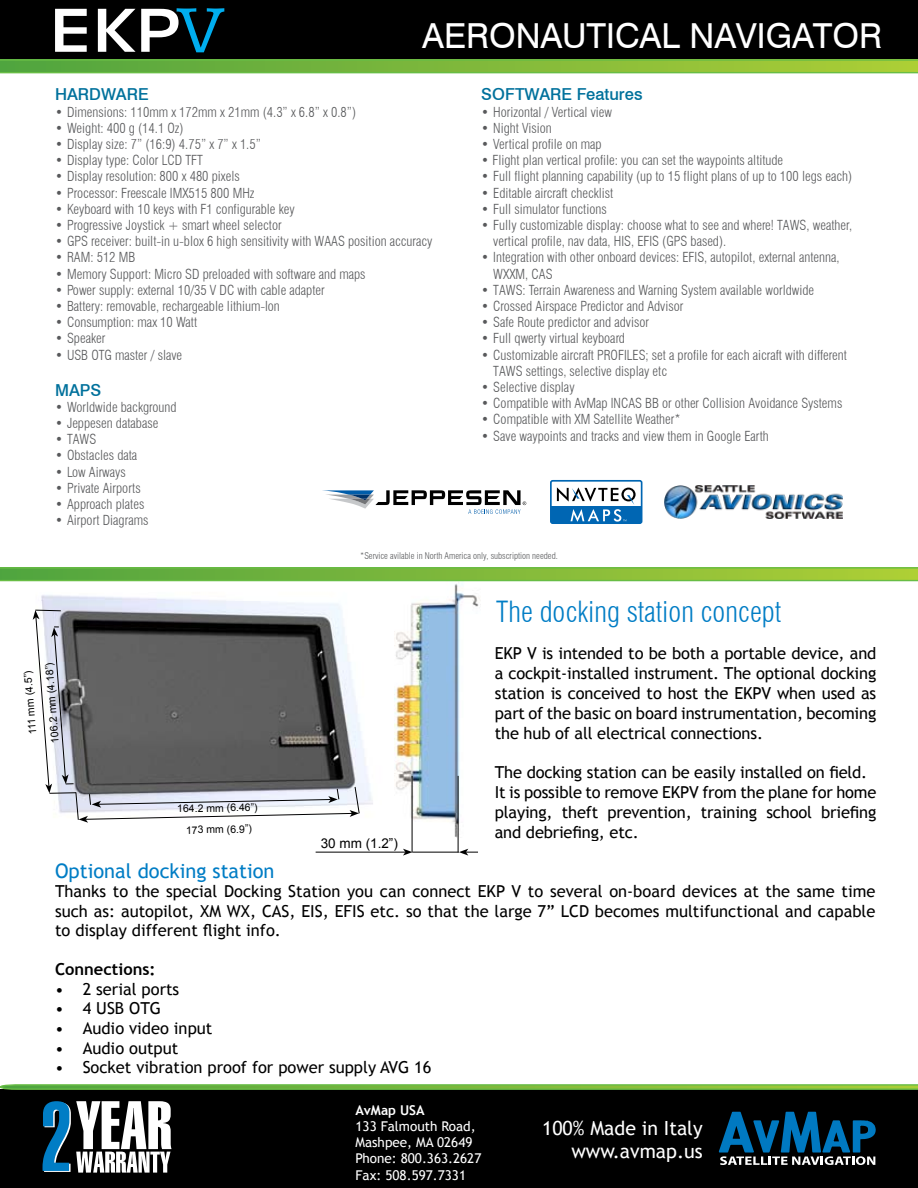
<style>
.page{position:relative;width:918px;height:1188px;background:#fff}
.page>*{position:absolute;margin:0;border:0;box-sizing:border-box;transform-origin:0 0}
.t1{font:34.5px "Swiss 721 BT";color:#fff}
.t2{font:300 condensed 28.5px "Swiss 721 BT";color:#007dc5}
.t3{font:20.1px "Trebuchet MS";color:#007dc5}
.t4{font:19.5px/23.4px "Trebuchet MS";color:#fff;text-align:right}
.t5{font:16.5px/19.8px "Trebuchet MS";letter-spacing:-.01em;color:#000;text-align:justify}
.t6{font:500 16.5px "Swiss 721 BT";color:#00719c}
.t7{font:700 16.5px "Trebuchet MS";color:#000}
.t8{font:300 condensed 13.5px/16.2px "Swiss 721 BT";color:#58595b}
.t9{font:13.5px/16.2px "Trebuchet MS";color:#fff}
.t10{font:13.5px "Arial";color:#000}
.t11{font:700 13.5px "Trebuchet MS";color:#fff}
.t12{font:10.5px "Arial";color:#000}
.t13{font:300 condensed 9px "Swiss 721 BT";color:#58595b}
</style>
<div class="page">
<div style="left:0;top:0;width:918px;height:66px;background:#000"></div>
<img style="left:664px;top:485px;width:179px;height:34px">
<svg style="left:548px;top:478px;width:96px;height:48px"></svg>
<div style="left:551px;top:481px;width:91px;height:42px;background:#fff;border-radius:2px"></div>
<div style="left:550px;top:480px;width:92px;height:44px;border:2px solid #0066b3;border-radius:2px"></div>
<div style="left:551px;top:507px;width:90px;height:16px;background:#0066b3"></div>
<svg style="left:557px;top:487px;width:79px;height:35px"></svg>
<svg style="left:0;top:59px;width:918px;height:15px;background:#7fbc44"></svg>
<div style="left:0;top:1089px;width:918px;height:99px;background:#000"></div>
<svg style="left:0;top:1084px;width:918px;height:6px;background:#74b844"></svg>
<svg style="left:719px;top:1112px;width:157px;height:53px"></svg>
<svg style="left:55px;top:8px;width:169px;height:44px"></svg>
<svg style="left:322px;top:490px;width:204px;height:24px"></svg>
<img style="left:395px;top:582px;width:85px;height:255px">
<svg style="left:0;top:567px;width:918px;height:15px;background:#80bc46"></svg>
<hr style="left:412px;top:776px;width:1px;height:76px;background:#000">
<hr style="left:458px;top:776px;width:1px;height:76px;background:#000">
<hr style="left:412px;top:852px;width:47px;height:1px;background:#000">
<svg style="left:459px;top:849px;width:19px;height:7px"></svg>
<hr style="left:316px;top:852px;width:89px;height:1px;background:#000">
<svg style="left:403px;top:849px;width:9px;height:7px"></svg>
<svg style="left:33px;top:609px;width:327px;height:214px"></svg>
<svg style="left:43px;top:1101px;width:129px;height:72px"></svg>
<h1 class="t1" style="left:422px;top:15px;width:461px">AERONAUTICAL NAVIGATOR</h1>
<p class="t6" style="left:55px;top:85px;width:95px">HARDWARE</p>
<p class="t8" style="left:55px;top:104px;width:303px">• Dimensions: 110mm x 172mm x 21mm (4.3” x 6.8” x 0.8”)</p>
<p class="t8" style="left:55px;top:120px;width:130px">• Weight: 400 g (14.1 Oz)</p>
<p class="t8" style="left:55px;top:136px;width:207px">• Display size: 7” (16:9) 4.75” x 7” x 1.5”</p>
<p class="t8" style="left:55px;top:152px;width:149px">• Display type: Color LCD TFT</p>
<p class="t8" style="left:55px;top:168px;width:186px">• Display resolution: 800 x 480 pixels</p>
<p class="t8" style="left:55px;top:185px;width:201px">• Processor: Freescale IMX515 800 MHz</p>
<p class="t8" style="left:55px;top:201px;width:241px">• Keyboard with 10 keys with F1 configurable key</p>
<p class="t8" style="left:55px;top:217px;width:228px">• Progressive Joystick + smart wheel selector</p>
<p class="t8" style="left:55px;top:233px;width:379px">• GPS receiver: built-in u-blox 6 high sensitivity with WAAS position accuracy</p>
<p class="t8" style="left:55px;top:249px;width:82px">• RAM: 512 MB</p>
<p class="t8" style="left:55px;top:266px;width:312px">• Memory Support: Micro SD preloaded with software and maps</p>
<p class="t8" style="left:55px;top:282px;width:271px">• Power supply: external 10/35 V DC with cable adapter</p>
<p class="t8" style="left:55px;top:298px;width:226px">• Battery: removable, rechargeable lithium-Ion</p>
<p class="t8" style="left:55px;top:314px;width:144px">• Consumption: max 10 Watt</p>
<p class="t8" style="left:55px;top:330px;width:52px">• Speaker</p>
<p class="t8" style="left:55px;top:347px;width:129px">• USB OTG master / slave</p>
<p class="t6" style="left:55px;top:380px;width:48px">MAPS</p>
<p class="t8" style="left:55px;top:399px;width:123px">• Worldwide background</p>
<p class="t8" style="left:55px;top:415px;width:105px">• Jeppesen database</p>
<p class="t8" style="left:55px;top:431px;width:43px">• TAWS</p>
<p class="t8" style="left:55px;top:447px;width:84px">• Obstacles data</p>
<p class="t8" style="left:55px;top:464px;width:72px">• Low Airways</p>
<p class="t8" style="left:55px;top:480px;width:87px">• Private Airports</p>
<p class="t8" style="left:55px;top:496px;width:91px">• Approach plates</p>
<p class="t8" style="left:55px;top:512px;width:95px">• Airport Diagrams</p>
<p class="t6" style="left:481px;top:85px;width:163px">SOFTWARE Features</p>
<p class="t8" style="left:481px;top:104px;width:132px">• Horizontal / Vertical view</p>
<p class="t8" style="left:481px;top:120px;width:72px">• Night Vision</p>
<p class="t8" style="left:481px;top:136px;width:122px">• Vertical profile on map</p>
<p class="t8" style="left:481px;top:152px;width:303px">• Flight plan vertical profile: you can set the waypoints altitude</p>
<p class="t8" style="left:481px;top:168px;width:372px">• Full flight planning capability (up to 15 flight plans of up to 100 legs each)</p>
<p class="t8" style="left:481px;top:185px;width:134px">• Editable aircraft checklist</p>
<p class="t8" style="left:481px;top:201px;width:127px">• Full simulator functions</p>
<p class="t8" style="left:493px;top:217px;width:361px;text-indent:-12px">• Fully customizable display: choose what to see and where! TAWS, weather, vertical profile, nav data, HIS, EFIS (GPS based).</p>
<p class="t8" style="left:493px;top:249px;width:348px;text-indent:-12px">• Integration with other onboard devices: EFIS, autopilot, external antenna,<br>WXXM, CAS</p>
<p class="t8" style="left:481px;top:282px;width:334px">• TAWS: Terrain Awareness and Warning System available worldwide</p>
<p class="t8" style="left:481px;top:298px;width:204px">• Crossed Airspace Predictor and Advisor</p>
<p class="t8" style="left:481px;top:314px;width:169px">• Safe Route predictor and advisor</p>
<p class="t8" style="left:481px;top:330px;width:145px">• Full qwerty virtual keyboard</p>
<p class="t8" style="left:493px;top:347px;width:355px;text-indent:-12px">• Customizable aircraft PROFILES; set a profile for each aicraft with different<br>TAWS settings, selective display etc</p>
<p class="t8" style="left:481px;top:379px;width:95px">• Selective display</p>
<p class="t8" style="left:481px;top:395px;width:363px">• Compatible with AvMap INCAS BB or other Collision Avoidance Systems</p>
<p class="t8" style="left:481px;top:411px;width:201px">• Compatible with XM Satellite Weather*</p>
<p class="t8" style="left:481px;top:428px;width:289px">• Save waypoints and tracks and view them in Google Earth</p>
<p class="t13" style="left:360px;top:550px;width:199px">*Service avilable in North America only, subscription needed.</p>
<p class="t12" style="left:25px;top:735px;width:66px;rotate:-94deg">111 mm (4.5”)</p>
<p class="t12" style="left:48px;top:743px;width:82px;rotate:-94deg">106.2 mm (4.18”)</p>
<p class="t12" style="left:177px;top:802px;width:82px;rotate:-1deg">164.2 mm (6.46”)</p>
<p class="t12" style="left:186px;top:823px;width:67px;rotate:-1deg">173 mm (6.9”)</p>
<p class="t10" style="left:321px;top:834px;width:79px">30 mm (1.2”)</p>
<h2 class="t2" style="left:496px;top:594px;width:287px">The docking station concept</h2>
<p class="t5" style="left:495px;top:644px;width:383px">EKP V is intended to be both a portable device, and a cockpit-installed instrument. The optional docking station is conceived to host the EKPV when used as part of the basic on board instrumentation, becoming the hub of all electrical connections.</p>
<p class="t5" style="left:495px;top:763px;width:383px;text-align:left">The docking station can be easily installed on field.<br>It is possible to remove EKPV from the plane for home playing, theft prevention, training school briefing and debriefing, etc.</p>
<h3 class="t3" style="left:55px;top:859px;width:221px">Optional docking station</h3>
<p class="t5" style="left:55px;top:882px;width:822px">Thanks to the special Docking Station you can connect EKP V to several on-board devices at the same time such as: autopilot, XM WX, CAS, EIS, EFIS etc. so that the large 7” LCD becomes multifunctional and capable to display different flight info.</p>
<p class="t7" style="left:55px;top:959px;width:102px">Connections:</p>
<p class="t5" style="left:55px;top:979px;width:126px">• 2 serial ports</p>
<p class="t5" style="left:55px;top:999px;width:108px">• 4 USB OTG</p>
<p class="t5" style="left:55px;top:1018px;width:159px">• Audio video input</p>
<p class="t5" style="left:55px;top:1038px;width:125px">• Audio output</p>
<p class="t5" style="left:55px;top:1057px;width:378px">• Socket vibration proof for power supply AVG 16</p>
<p class="t11" style="left:356px;top:1102px;width:71px">AvMap USA</p>
<p class="t9" style="left:356px;top:1118px;width:127px">133 Falmouth Road,<br>Mashpee, MA 02649<br>Phone: 800.363.2627<br>Fax: 508.597.7331</p>
<h3 class="t4" style="left:542px;top:1117px;width:162px">100% Made in Italy www.avmap.us</h3>
</div>
